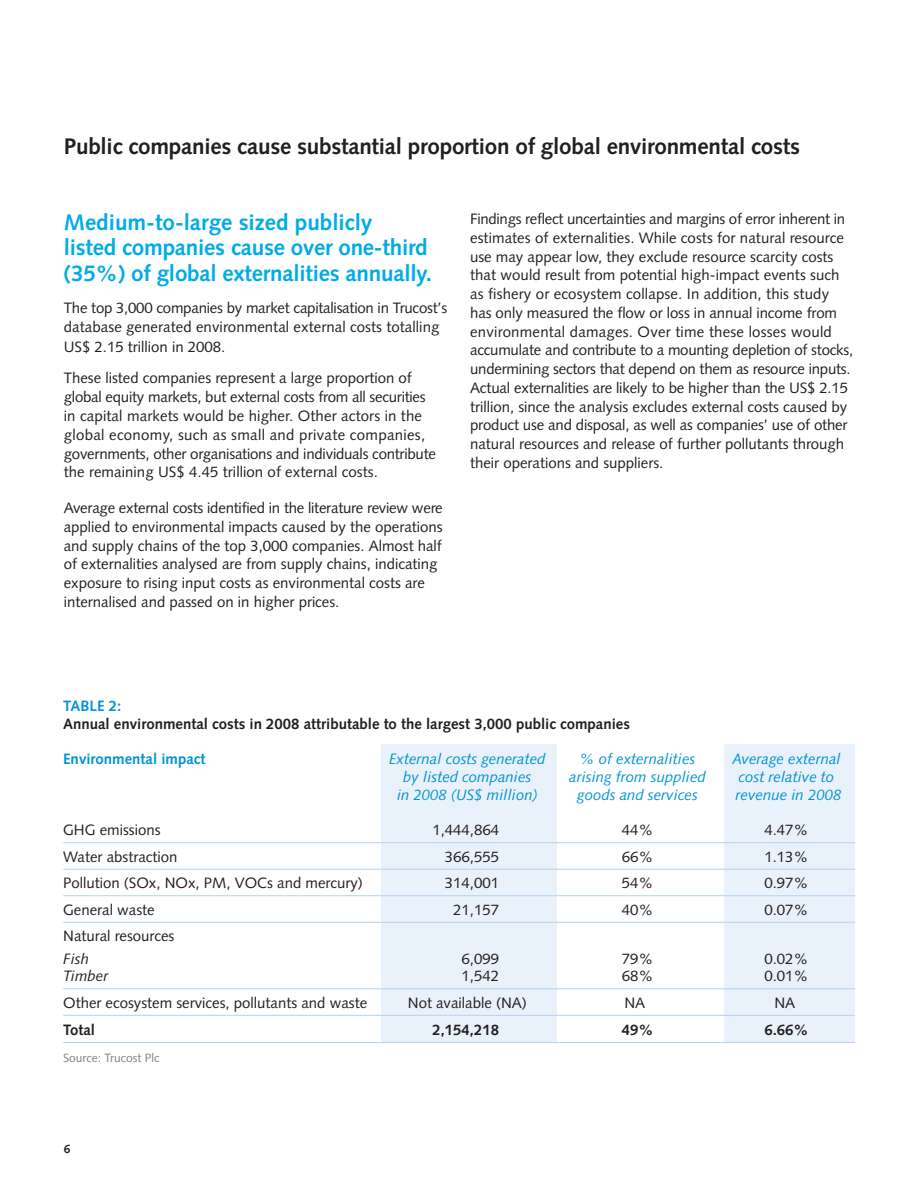
<style>
.page{position:relative;width:919px;height:1187px;background:#fff}
.page>*{position:absolute;margin:0;border:0;box-sizing:border-box;transform-origin:0 0}
.t1{font:700 22.5px/25.5px "Syntax";letter-spacing:-.01em;color:#00ace5}
.t2{font:700 22.5px "Syntax";letter-spacing:-.01em;color:#231f20}
.t3{font:15px/18.8px "Syntax";color:#231f20}
.t4{font:italic 15px "Syntax";color:#0093d5}
.t5{font:700 15px "Syntax";color:#231f20}
.t6{font:700 15px "Syntax";color:#0093d5}
.t7{font:italic 15px "Syntax";color:#231f20}
.t8{font:12px "Syntax";color:#808285}
.t9{font:700 12px "Syntax";color:#231f20}
</style>
<div class="page">
<div style="left:381px;top:744px;width:175px;height:298px;background:#e9f1fa"></div>
<div style="left:724px;top:744px;width:131px;height:298px;background:#e9f1fa"></div>
<hr style="left:63px;top:842px;width:792px;height:1px;background:#b4d4f0">
<hr style="left:63px;top:868px;width:792px;height:1px;background:#b4d4f0">
<hr style="left:63px;top:895px;width:792px;height:1px;background:#b4d4f0">
<hr style="left:63px;top:921px;width:792px;height:1px;background:#b4d4f0">
<hr style="left:63px;top:988px;width:792px;height:1px;background:#b4d4f0">
<hr style="left:63px;top:1014px;width:792px;height:1px;background:#b4d4f0">
<hr style="left:63px;top:1042px;width:792px;height:1px;background:#b4d4f0">
<h1 class="t2" style="left:64px;top:138px;width:737px">Public companies cause substantial proportion of global environmental costs</h1>
<h1 class="t1" style="left:64px;top:211px;width:370px">Medium-to-large sized publicly<br>listed companies cause over one-third (35%) of global externalities annually.</h1>
<p class="t3" style="left:64px;top:299px;width:385px;line-height:19.5px">The top 3,000 companies by market capitalisation in Trucost’s database generated environmental external costs totalling<br>US$ 2.15 trillion in 2008.</p>
<p class="t3" style="left:64px;top:370px;width:373px">These listed companies represent a large proportion of global equity markets, but external costs from all securities in capital markets would be higher. Other actors in the global economy, such as small and private companies, governments, other organisations and individuals contribute the remaining US$ 4.45 trillion of external costs.</p>
<p class="t3" style="left:64px;top:500px;width:380px">Average external costs identified in the literature review were applied to environmental impacts caused by the operations and supply chains of the top 3,000 companies. Almost half of externalities analysed are from supply chains, indicating exposure to rising input costs as environmental costs are internalised and passed on in higher prices.</p>
<p class="t3" style="left:470px;top:211px;width:384px">Findings reflect uncertainties and margins of error inherent in estimates of externalities. While costs for natural resource use may appear low, they exclude resource scarcity costs that would result from potential high-impact events such as fishery or ecosystem collapse. In addition, this study has only measured the flow or loss in annual income from environmental damages. Over time these losses would accumulate and contribute to a mounting depletion of stocks, undermining sectors that depend on them as resource inputs.<br>Actual externalities are likely to be higher than the US$ 2.15 trillion, since the analysis excludes external costs caused by product use and disposal, as well as companies’ use of other natural resources and release of further pollutants through their operations and suppliers.</p>
<p class="t6" style="left:63px;top:699px;width:60px">TABLE 2:</p>
<p class="t5" style="left:63px;top:717px;width:568px">Annual environmental costs in 2008 attributable to the largest 3,000 public companies</p>
<p class="t6" style="left:63px;top:753px;width:144px">Environmental impact</p>
<p class="t4" style="left:389px;top:753px;width:158px">External costs generated</p>
<p class="t4" style="left:579px;top:753px;width:117px">% of externalities</p>
<p class="t4" style="left:732px;top:753px;width:110px">Average external</p>
<p class="t4" style="left:403px;top:771px;width:130px">by listed companies</p>
<p class="t4" style="left:569px;top:771px;width:138px">arising from supplied</p>
<p class="t4" style="left:738px;top:771px;width:97px">cost relative to</p>
<p class="t4" style="left:397px;top:789px;width:142px">in 2008 (US$ million)</p>
<p class="t4" style="left:577px;top:789px;width:122px">goods and services</p>
<p class="t4" style="left:735px;top:789px;width:107px">revenue in 2008</p>
<p class="t3" style="left:63px;top:822px;width:99px">GHG emissions</p>
<p class="t3" style="left:432px;top:822px;width:68px">1,444,864</p>
<p class="t3" style="left:621px;top:822px;width:33px">44%</p>
<p class="t3" style="left:764px;top:822px;width:46px">4.47%</p>
<p class="t3" style="left:63px;top:848px;width:116px">Water abstraction</p>
<p class="t3" style="left:445px;top:848px;width:56px">366,555</p>
<p class="t3" style="left:621px;top:848px;width:33px">66%</p>
<p class="t3" style="left:764px;top:848px;width:46px">1.13%</p>
<p class="t3" style="left:63px;top:875px;width:301px">Pollution (SOx, NOx, PM, VOCs and mercury)</p>
<p class="t3" style="left:445px;top:875px;width:56px">314,001</p>
<p class="t3" style="left:621px;top:875px;width:33px">54%</p>
<p class="t3" style="left:764px;top:875px;width:46px">0.97%</p>
<p class="t3" style="left:63px;top:901px;width:93px">General waste</p>
<p class="t3" style="left:453px;top:901px;width:47px">21,157</p>
<p class="t3" style="left:621px;top:901px;width:33px">40%</p>
<p class="t3" style="left:764px;top:901px;width:46px">0.07%</p>
<p class="t3" style="left:63px;top:928px;width:113px">Natural resources</p>
<p class="t7" style="left:63px;top:952px;width:27px">Fish</p>
<p class="t3" style="left:461px;top:950px;width:39px">6,099</p>
<p class="t3" style="left:621px;top:950px;width:33px">79%</p>
<p class="t3" style="left:764px;top:950px;width:46px">0.02%</p>
<p class="t7" style="left:63px;top:970px;width:47px">Timber</p>
<p class="t3" style="left:461px;top:968px;width:39px">1,542</p>
<p class="t3" style="left:621px;top:968px;width:33px">68%</p>
<p class="t3" style="left:764px;top:968px;width:46px">0.01%</p>
<p class="t3" style="left:63px;top:994px;width:305px">Other ecosystem services, pollutants and waste</p>
<p class="t3" style="left:408px;top:994px;width:121px">Not available (NA)</p>
<p class="t3" style="left:624px;top:994px;width:22px">NA</p>
<p class="t3" style="left:774px;top:994px;width:22px">NA</p>
<p class="t5" style="left:63px;top:1023px;width:33px">Total</p>
<p class="t5" style="left:432px;top:1023px;width:68px">2,154,218</p>
<p class="t5" style="left:621px;top:1023px;width:33px">49%</p>
<p class="t5" style="left:764px;top:1023px;width:46px">6.66%</p>
<p class="t8" style="left:63px;top:1052px;width:98px">Source: Trucost Plc</p>
<p class="t9" style="left:64px;top:1144px;width:8px">6</p>
</div>
